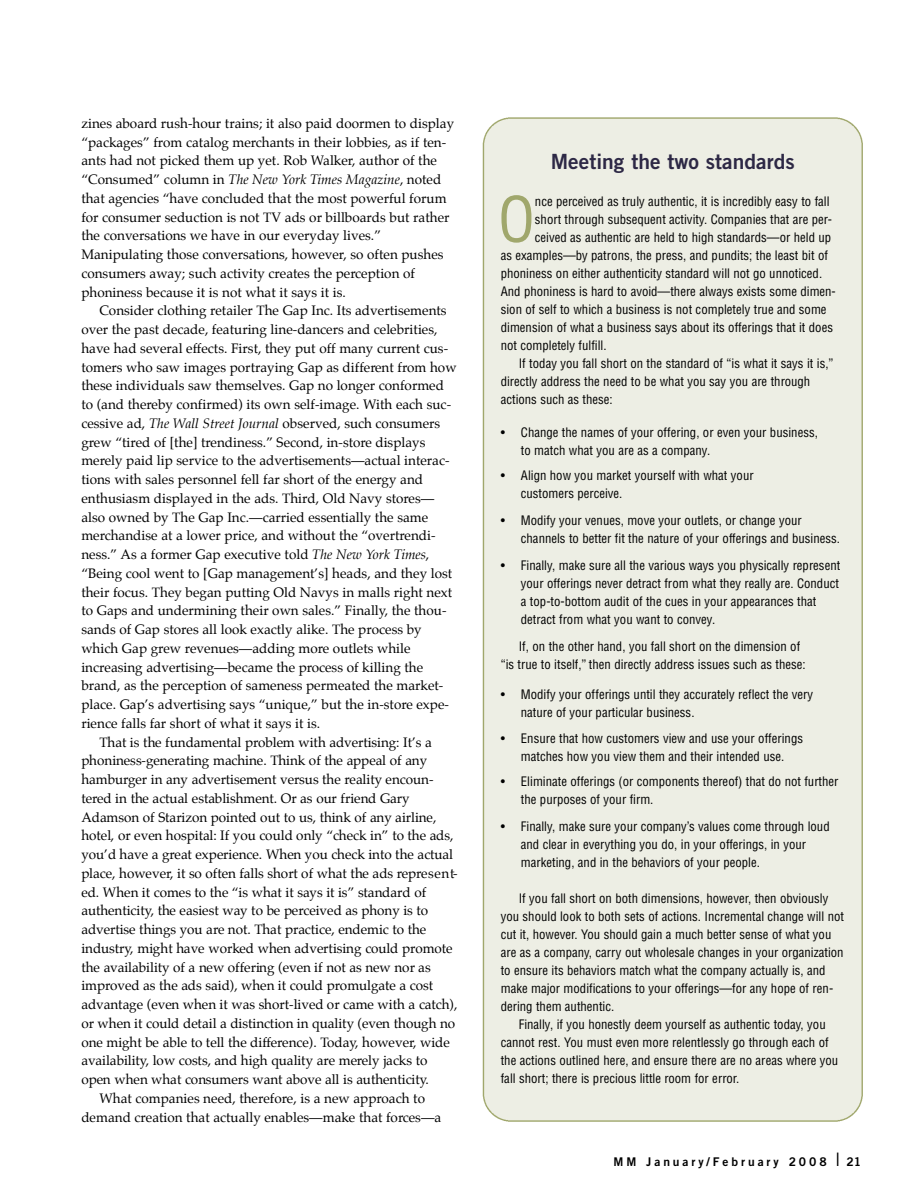
<style>
.page{position:relative;width:918px;height:1188px;background:#fff}
.page>*{position:absolute;margin:0;border:0;box-sizing:border-box;transform-origin:0 0}
.t1{font:condensed 60.75px "Helvetica";color:#a0a76c}
.t2{font:21px "Trade Gothic Bold Two";color:#2d2845}
.t3{font:13.5px/18.8px "Palatino";color:#000}
.t4{font:condensed 12.75px/18px "Helvetica";color:#000}
.t5{font:12px "Trade Gothic Bold Two";letter-spacing:.245em;color:#000}
.s1{font-style:italic}
</style>
<div class="page">
<svg style="left:483px;top:117px;width:380px;height:1005px;background:#daddc7"></svg>
<p class="t3" style="left:81px;top:115px;width:374px">zines aboard rush-hour trains; it also paid doormen to display “packages” from catalog merchants in their lobbies, as if ten&shy;ants had not picked them up yet. Rob Walker, author of the “Consumed” column in <span class="s1">The New York Times Magazine</span>, noted that agencies “have concluded that the most powerful forum for consumer seduction is not TV ads or billboards but rather the conversations we have in our everyday lives.” Manipulating those conversations, however, so often pushes consumers away; such activity creates the perception of phoniness because it is not what it says it is.</p>
<p class="t3" style="left:99px;top:303px;width:349px">Consider clothing retailer The Gap Inc. Its advertisements</p>
<p class="t3" style="left:81px;top:321px;width:358px">over the past decade, featuring line-dancers and celebrities,</p>
<p class="t3" style="left:81px;top:340px;width:369px">have had several effects. First, they put off many current cus-</p>
<p class="t3" style="left:81px;top:359px;width:377px">tomers who saw images portraying Gap as different from how</p>
<p class="t3" style="left:81px;top:377px;width:364px">these individuals saw themselves. Gap no longer conformed</p>
<p class="t3" style="left:81px;top:396px;width:371px">to (and thereby confirmed) its own self-image. With each suc-</p>
<p class="t3" style="left:81px;top:415px;width:360px">cessive ad, <span class="s1">The Wall Street Journal</span> observed, such consumers</p>
<p class="t3" style="left:81px;top:434px;width:346px">grew “tired of [the] trendiness.” Second, in-store displays</p>
<p class="t3" style="left:81px;top:453px;width:370px">merely paid lip service to the advertisements—actual interac-</p>
<p class="t3" style="left:81px;top:471px;width:343px">tions with sales personnel fell far short of the energy and</p>
<p class="t3" style="left:81px;top:490px;width:354px">enthusiasm displayed in the ads. Third, Old Navy stores—</p>
<p class="t3" style="left:81px;top:509px;width:348px">also owned by The Gap Inc.—carried essentially the same</p>
<p class="t3" style="left:81px;top:528px;width:356px">merchandise at a lower price, and without the “overtrendi-</p>
<p class="t3" style="left:81px;top:546px;width:349px">ness.” As a former Gap executive told <span class="s1">The New York Times</span>,</p>
<p class="t3" style="left:81px;top:565px;width:372px">“Being cool went to [Gap management’s] heads, and they lost</p>
<p class="t3" style="left:81px;top:584px;width:372px">their focus. They began putting Old Navys in malls right next</p>
<p class="t3" style="left:81px;top:602px;width:367px">to Gaps and undermining their own sales.” Finally, the thou-</p>
<p class="t3" style="left:81px;top:621px;width:342px">sands of Gap stores all look exactly alike. The process by</p>
<p class="t3" style="left:81px;top:640px;width:331px">which Gap grew revenues—adding more outlets while</p>
<p class="t3" style="left:81px;top:659px;width:343px">increasing advertising—became the process of killing the</p>
<p class="t3" style="left:81px;top:678px;width:364px">brand, as the perception of sameness permeated the market-</p>
<p class="t3" style="left:81px;top:696px;width:369px">place. Gap’s advertising says “unique,” but the in-store expe-</p>
<p class="t3" style="left:81px;top:715px;width:240px">rience falls far short of what it says it is.</p>
<p class="t3" style="left:99px;top:734px;width:334px">That is the fundamental problem with advertising: It’s a</p>
<p class="t3" style="left:81px;top:753px;width:347px">phoniness-generating machine. Think of the appeal of any</p>
<p class="t3" style="left:81px;top:771px;width:354px">h a m b u rger in any advertisement versus the reality encoun-</p>
<p class="t3" style="left:81px;top:790px;width:330px">te red in the actual establishment. Or as our friend Gary</p>
<p class="t3" style="left:81px;top:809px;width:357px">Adamson of Starizon pointed out to us, think of any airline,</p>
<p class="t3" style="left:81px;top:827px;width:374px">hotel, or even hospital: If you could only “check in” to the ads,</p>
<p class="t3" style="left:81px;top:846px;width:373px">you’d have a great experience. When you check into the actual</p>
<p class="t3" style="left:81px;top:865px;width:378px">place, however, it so often falls short of what the ads re p re s e n t-</p>
<p class="t3" style="left:81px;top:884px;width:346px">ed. When it comes to the “is what it says it is” standard of</p>
<p class="t3" style="left:81px;top:903px;width:348px">a u th e n tic ity, the easiest way to be perceived as phony is to</p>
<p class="t3" style="left:81px;top:921px;width:346px">advertise things you are not. That practice, endemic to the</p>
<p class="t3" style="left:81px;top:940px;width:373px">in d u s tr y, might have worked when advertising could pro m o te</p>
<p class="t3" style="left:81px;top:959px;width:351px">the availability of a new offering (even if not as new nor as</p>
<p class="t3" style="left:81px;top:978px;width:353px">im p roved as the ads said), when it could promulgate a cost</p>
<p class="t3" style="left:81px;top:996px;width:378px">advantage (even when it was short-lived or came with a catch),</p>
<p class="t3" style="left:81px;top:1015px;width:375px">or when it could detail a distinction in quality (even though no</p>
<p class="t3" style="left:81px;top:1034px;width:370px">one might be able to tell the diffe rence). To d a y, however, wide</p>
<p class="t3" style="left:81px;top:1052px;width:348px">a v a ila b ility, low costs, and high quality are merely jacks to</p>
<p class="t3" style="left:81px;top:1071px;width:349px">open when what consumers want above all is authenticity.</p>
<p class="t3" style="left:99px;top:1090px;width:327px">What companies need, therefore, is a new approach to</p>
<p class="t3" style="left:81px;top:1109px;width:361px">demand creation that actually enables—make that forces—a</p>
<h2 class="t2" style="left:551px;top:153px;width:245px">Meeting the two standards</h2>
<h1 class="t1" style="left:498px;top:195px;width:39px">O</h1>
<p class="t4" style="left:535px;top:193px;width:296px">nce perceived as truly authentic, it is incredibly easy to fall</p>
<p class="t4" style="left:535px;top:211px;width:299px">short through subsequent activity. Companies that are per-</p>
<p class="t4" style="left:535px;top:229px;width:298px">ceived as authentic are held to high standards—or held up</p>
<p class="t4" style="left:501px;top:247px;width:329px">as examples—by patrons, the press, and pundits; the least bit of</p>
<p class="t4" style="left:501px;top:265px;width:323px">phoniness on either authenticity standard will not go unnoticed.</p>
<p class="t4" style="left:501px;top:283px;width:337px">And phoniness is hard to avoid—there always exists some dimen-</p>
<p class="t4" style="left:501px;top:301px;width:327px">sion of self to which a business is not completely true and some</p>
<p class="t4" style="left:501px;top:319px;width:334px">dimension of what a business says about its offerings that it does</p>
<p class="t4" style="left:501px;top:337px;width:107px">not completely fulfill.</p>
<p class="t4" style="left:519px;top:355px;width:316px">If today you fall short on the standard of “is what it says it is,”</p>
<p class="t4" style="left:501px;top:373px;width:311px">directly address the need to be what you say you are through</p>
<p class="t4" style="left:501px;top:391px;width:114px">actions such as these:</p>
<p class="t4" style="left:521px;top:424px;width:298px;text-indent:-20px">• Change the names of your offering, or even your business, to match what you are as a company.</p>
<p class="t4" style="left:521px;top:468px;width:234px;text-indent:-20px">• Align how you market yourself with what your customers perceive.</p>
<p class="t4" style="left:521px;top:513px;width:321px;text-indent:-20px">• Modify your venues, move your outlets, or change your channels to better fit the nature of your offerings and business.</p>
<p class="t4" style="left:521px;top:558px;width:321px;text-indent:-20px">• Finally, make sure all the various ways you physically represent your offerings never detract from what they really are. Conduct a top-to-bottom audit of the cues in your appearances that detract from what you want to convey.</p>
<p class="t4" style="left:501px;top:639px;width:306px;text-indent:18px">If, on the other hand, you fall short on the dimension of “is true to itself,” then directly address issues such as these:</p>
<p class="t4" style="left:521px;top:687px;width:294px;text-indent:-20px">• Modify your offerings until they accurately reflect the very nature of your particular business.</p>
<p class="t4" style="left:501px;top:730px;width:304px;text-align:center">• Ensure that how customers view and use your offerings matches how you view them and their intended use.</p>
<p class="t4" style="left:521px;top:774px;width:319px;text-indent:-20px">• Eliminate offerings (or components thereof) that do not further the purposes of your firm.</p>
<p class="t4" style="left:521px;top:819px;width:310px;text-indent:-20px">• Finally, make sure your company’s values come through loud and clear in everything you do, in your offerings, in your marketing, and in the behaviors of your people.</p>
<p class="t4" style="left:501px;top:891px;width:345px;text-indent:18px">If you fall short on both dimensions, however, then obviously you should look to both sets of actions. Incremental change will not cut it, however. You should gain a much better sense of what you are as a company, carry out wholesale changes in your organization to ensure its behaviors match what the company actually is, and make major modifications to your offerings—for any hope of ren&shy;dering them authentic.</p>
<p class="t4" style="left:501px;top:1017px;width:339px;text-indent:18px">Finally, if you honestly deem yourself as authentic today, you cannot rest. You must even more relentlessly go through each of the actions outlined here, and ensure there are no areas where you fall short; there is precious little room for error.</p>
<p class="t5" style="left:613px;top:1157px;width:249px">MM January / F e b ru a ry 2008 ❘ 21</p>
</div>
